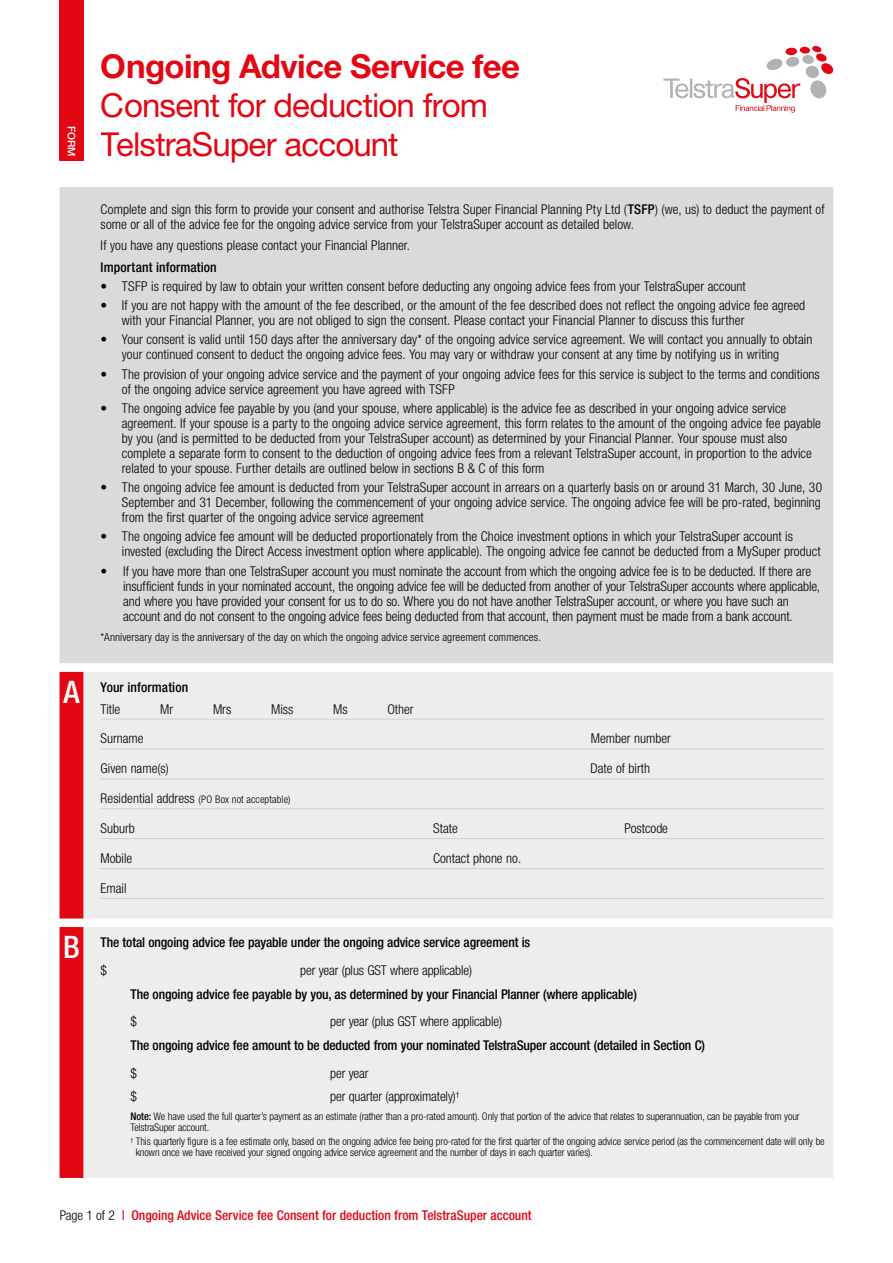
<style>
.page{position:relative;width:893px;height:1263px;background:#fff}
.page>*{position:absolute;margin:0;border:0;box-sizing:border-box;transform-origin:0 0}
.t1{font:33px/39px "Helvetica Neue LT Std";letter-spacing:-.025em;color:#e30613}
.t2{font:700 33px "Helvetica Neue LT Std";letter-spacing:-.015em;color:#e30613}
.LETTERS{font:500 condensed 31.05px "Helvetica Neue LT Std";color:#fff}
.BODY{font:300 condensed 13.5px/15px "Helvetica Neue LT Std";letter-spacing:.005em;color:#000}
.BODY__Body_text{font:500 condensed 13.5px "Helvetica Neue LT Std";letter-spacing:-.01em;color:#000}
.FORM__Table{font:300 condensed 13.5px "Helvetica Neue LT Std";color:#000}
.BODY__Body_text-2{font:300 condensed 13.5px "Helvetica Neue LT Std";letter-spacing:-.01em;color:#000}
.t3{font:500 condensed 13.5px "Helvetica Neue LT Std";color:#e30613}
.BODY-2{font:500 condensed 13.5px "Helvetica Neue LT Std";letter-spacing:.01em;color:#000}
.Section_Heading_Black{font:500 condensed 13.5px "Helvetica Neue LT Std";letter-spacing:.01em;color:#000}
.BODY-3{font:300 condensed 11.25px "Helvetica Neue LT Std";letter-spacing:.01em;color:#000}
.BODY__Footnotes_Disclaimers{font:300 condensed 10.5px/10.5px "Helvetica Neue LT Std";letter-spacing:-.01em;color:#000}
.FORM__Table-2{font:300 condensed 10.5px "Helvetica Neue LT Std";letter-spacing:.015em;color:#000}
.t4{font:500 10.5px "Helvetica Neue LT Std";color:#fff}
.s1{font-weight:500}
.s2{font-size:13.5px}
.s3{font-weight:300;color:#000}
</style>
<div class="page">
<div style="left:60px;top:187px;width:773px;height:476px;background:#dadada"></div>
<div style="left:60px;top:672px;width:24px;height:506px;background:#e30613"></div>
<div style="left:84px;top:672px;width:749px;height:506px;background:#ededed"></div>
<hr style="left:101px;top:719px;width:724px;height:1px;background:#cfd0d1">
<hr style="left:101px;top:749px;width:724px;height:1px;background:#cfd0d1">
<hr style="left:101px;top:779px;width:724px;height:1px;background:#cfd0d1">
<hr style="left:101px;top:808px;width:724px;height:1px;background:#cfd0d1">
<hr style="left:101px;top:838px;width:724px;height:1px;background:#cfd0d1">
<hr style="left:101px;top:868px;width:724px;height:1px;background:#cfd0d1">
<hr style="left:101px;top:898px;width:724px;height:1px;background:#cfd0d1">
<div style="left:60px;top:0;width:24px;height:161px;background:#e30613"></div>
<svg style="left:663px;top:46px;width:171px;height:67px"></svg>
<p class="t4" style="left:78px;top:126px;width:32px;rotate:90deg">FORM</p>
<h1 class="t2" style="left:101px;top:46px;width:421px">Ongoing Advice Service fee</h1>
<h1 class="t1" style="left:101px;top:86px;width:388px">Consent for deduction from<br>TelstraSuper account</h1>
<p class="BODY" style="left:101px;top:201px;width:725px">Complete and sign this form to provide your consent and authorise Telstra Super Financial Planning Pty Ltd (<span class="s1">TSFP</span>) (we, us) to deduct the payment of some or all of the advice fee for the ongoing advice service from your TelstraSuper account as detailed below.</p>
<p class="BODY" style="left:101px;top:238px;width:311px">If you have any questions please contact your Financial Planner.</p>
<p class="BODY-2" style="left:101px;top:259px;width:118px">Important information</p>
<p class="BODY" style="left:101px;top:278px;width:647px">• TSFP is required by law to obtain your written consent before deducting any ongoing advice fees from your TelstraSuper account</p>
<p class="BODY" style="left:122px;top:298px;width:685px;text-indent:-21px">• If you are not happy with the amount of the fee described, or the amount of the fee described does not reflect the ongoing advice fee agreed with your Financial Planner, you are not obliged to sign the consent. Please contact your Financial Planner to discuss this further</p>
<p class="BODY" style="left:122px;top:332px;width:692px;text-indent:-21px">• Your consent is valid until 150 days after the anniversary day* of the ongoing advice service agreement. We will contact you annually to obtain your continued consent to deduct the ongoing advice fees. You may vary or withdraw your consent at any time by notifying us in writing</p>
<p class="BODY" style="left:122px;top:366px;width:699px;text-indent:-21px">• The provision of your ongoing advice service and the payment of your ongoing advice fees for this service is subject to the terms and conditions of the ongoing advice service agreement you have agreed with TSFP</p>
<p class="BODY" style="left:122px;top:400px;width:701px;text-indent:-21px">• The ongoing advice fee payable by you (and your spouse, where applicable) is the advice fee as described in your ongoing advice service agreement. If your spouse is a party to the ongoing advice service agreement, this form relates to the amount of the ongoing advice fee payable by you (and is permitted to be deducted from your TelstraSuper account) as determined by your Financial Planner. Your spouse must also complete a separate form to consent to the deduction of ongoing advice fees from a relevant TelstraSuper account, in proportion to the advice related to your spouse. Further details are outlined below in sections B &amp; C of this form</p>
<p class="BODY" style="left:122px;top:480px;width:702px;text-align:justify;text-indent:-21px">• The ongoing advice fee amount is deducted from your TelstraSuper account in arrears on a quarterly basis on or around 31 March, 30 June, 30<br>September and 31 December, following the commencement of your ongoing advice service. The ongoing advice fee will be pro-rated, beginning from the first quarter of the ongoing advice service agreement</p>
<p class="BODY" style="left:122px;top:529px;width:700px;text-indent:-21px">• The ongoing advice fee amount will be deducted proportionately from the Choice investment options in which your TelstraSuper account is invested (excluding the Direct Access investment option where applicable). The ongoing advice fee cannot be deducted from a MySuper product</p>
<p class="BODY" style="left:123px;top:563px;width:698px;text-indent:-22px">• If you have more than one TelstraSuper account you must nominate the account from which the ongoing advice fee is to be deducted. If there are insufficient funds in your nominated account, the ongoing advice fee will be deducted from another of your TelstraSuper accounts where applicable, and where you have provided your consent for us to do so. Where you do not have another TelstraSuper account, or where you have such an account and do not consent to the ongoing advice fees being deducted from that account, then payment must be made from a bank account.</p>
<p class="BODY-3" style="left:101px;top:630px;width:442px">*Anniversary day is the anniversary of the day on which the ongoing advice service agreement commences.</p>
<p class="LETTERS" style="left:64px;top:673px;width:18px">A</p>
<p class="Section_Heading_Black" style="left:101px;top:679px;width:89px">Your information</p>
<p class="FORM__Table" style="left:101px;top:701px;width:21px">Title</p>
<p class="FORM__Table" style="left:160px;top:701px;width:15px">Mr</p>
<p class="FORM__Table" style="left:213px;top:701px;width:20px">Mrs</p>
<p class="FORM__Table" style="left:271px;top:701px;width:24px">Miss</p>
<p class="FORM__Table" style="left:333px;top:701px;width:16px">Ms</p>
<p class="FORM__Table" style="left:387px;top:701px;width:28px">Other</p>
<p class="FORM__Table" style="left:101px;top:731px;width:44px">Surname</p>
<p class="FORM__Table" style="left:591px;top:731px;width:82px">Member number</p>
<p class="FORM__Table" style="left:101px;top:761px;width:70px">Given name(s)</p>
<p class="FORM__Table" style="left:590px;top:761px;width:61px">Date of birth</p>
<p class="FORM__Table-2" style="left:101px;top:793px;width:191px"><span class="s2">Residential address</span> (PO Box not acceptable)</p>
<p class="FORM__Table" style="left:101px;top:820px;width:36px">Suburb</p>
<p class="FORM__Table" style="left:433px;top:820px;width:26px">State</p>
<p class="FORM__Table" style="left:624px;top:820px;width:45px">Postcode</p>
<p class="FORM__Table" style="left:101px;top:850px;width:33px">Mobile</p>
<p class="FORM__Table" style="left:433px;top:850px;width:90px">Contact phone no.</p>
<p class="FORM__Table" style="left:101px;top:880px;width:27px">Email</p>
<p class="LETTERS" style="left:63px;top:928px;width:18px">B</p>
<p class="BODY__Body_text" style="left:101px;top:934px;width:431px">The total ongoing advice fee payable under the ongoing advice service agreement is</p>
<p class="BODY__Body_text-2" style="left:101px;top:962px;width:8px">$</p>
<p class="BODY__Body_text-2" style="left:300px;top:962px;width:173px">per year (plus GST where applicable)</p>
<p class="BODY__Body_text" style="left:131px;top:986px;width:508px">The ongoing advice fee payable by you, as determined by your Financial Planner (where applicable)</p>
<p class="BODY__Body_text-2" style="left:131px;top:1014px;width:8px">$</p>
<p class="BODY__Body_text-2" style="left:330px;top:1014px;width:173px">per year (plus GST where applicable)</p>
<p class="BODY__Body_text" style="left:131px;top:1037px;width:576px">The ongoing advice fee amount to be deducted from your nominated TelstraSuper account (detailed in Section C)</p>
<p class="BODY__Body_text-2" style="left:131px;top:1065px;width:8px">$</p>
<p class="BODY__Body_text-2" style="left:330px;top:1065px;width:40px">per year</p>
<p class="BODY__Body_text-2" style="left:131px;top:1088px;width:8px">$</p>
<p class="BODY__Body_text-2" style="left:330px;top:1088px;width:131px">per quarter (approximately)<sup>†</sup></p>
<p class="BODY__Footnotes_Disclaimers" style="left:131px;top:1111px;width:671px"><span class="s1">Note:</span> We have used the full quarter’s payment as an estimate (rather than a pro-rated amount). Only that portion of the advice that relates to superannuation, can be payable from your<br>TelstraSuper account.</p>
<p class="BODY__Footnotes_Disclaimers" style="left:136px;top:1136px;width:690px;text-indent:-5px"><sup>†</sup> This quarterly figure is a fee estimate only, based on the ongoing advice fee being pro-rated for the first quarter of the ongoing advice service period (as the commencement date will only be known once we have received your signed ongoing advice service agreement and the number of days in each quarter varies).</p>
<p class="t3" style="left:60px;top:1207px;width:474px"><span class="s3">Page 1 of 2</span> | Ongoing Advice Service fee Consent for deduction from TelstraSuper account</p>
</div>
